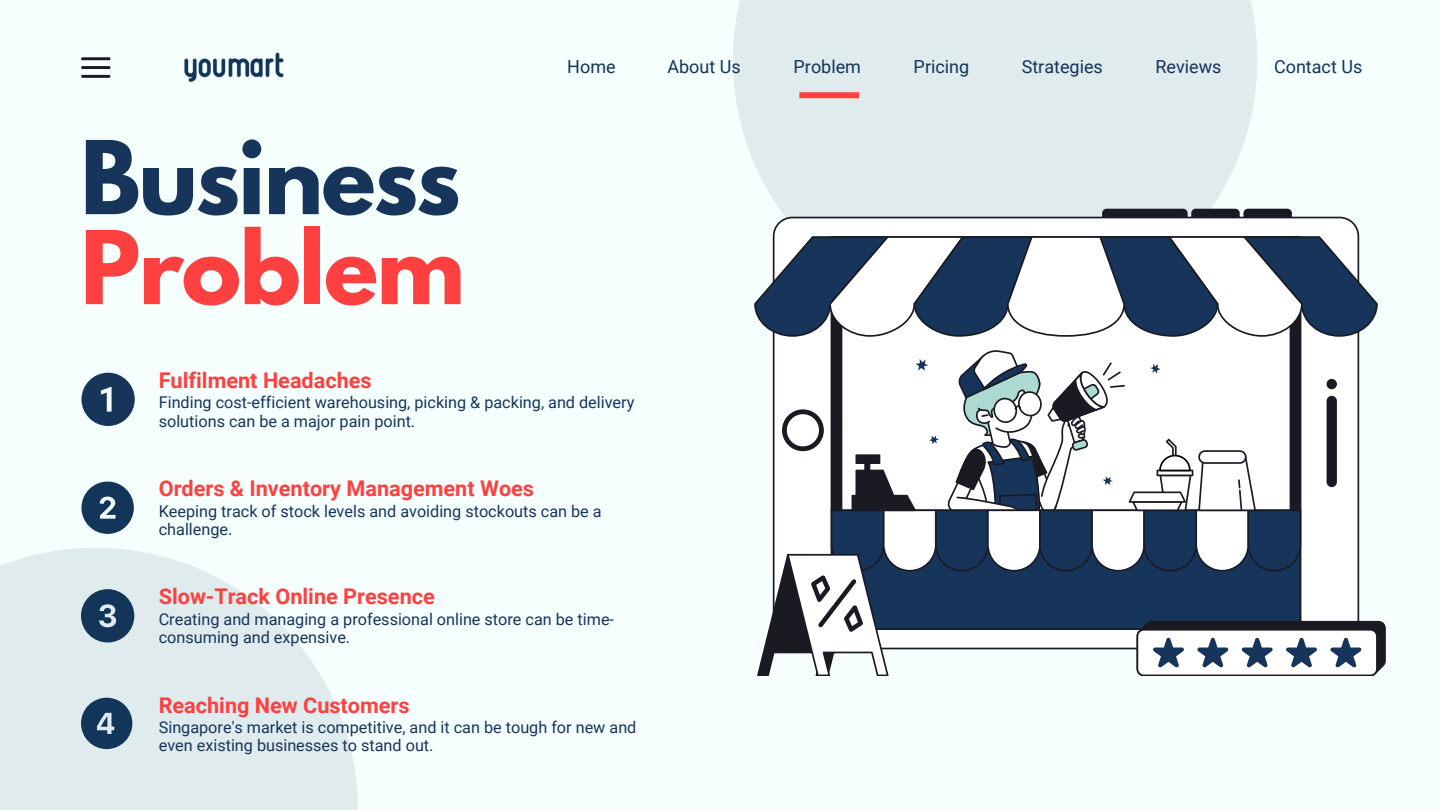
<style>
.page{position:relative;width:1440px;height:810px;background:#f5fffe}
.page>*{position:absolute;margin:0;border:0;box-sizing:border-box;transform-origin:0 0}
.t1{font:700 90px/90px "League Spartan";letter-spacing:-.02em;color:#17355a}
.t2{font:700 21.7px "Roboto";color:#ff4040}
.t3{font:18px "Roboto";color:#133559}
.t4{font:16.2px/18.7px "Roboto";color:#17355a}
.s1{color:#ff4040}
</style>
<div class="page">
<div style="left:733px;top:0;width:524px;height:322px;background:linear-gradient(to bottom,#d8e5e8,#f4fefd)"></div>
<svg style="left:81px;top:57px;width:29px;height:21px"></svg>
<svg style="left:1102px;top:209px;width:190px;height:8px"></svg>
<svg style="left:773px;top:217px;width:586px;height:19px;fill:#fff"></svg>
<svg style="left:754px;top:236px;width:632px;height:440px"></svg>
<svg style="left:0;top:548px;width:358px;height:262px;fill:#dfebed"></svg>
<img style="left:184px;top:52px;width:100px;height:29px">
<svg style="left:81px;top:373px;width:54px;height:53px"></svg>
<svg style="left:81px;top:482px;width:53px;height:52px"></svg>
<svg style="left:81px;top:589px;width:53px;height:53px"></svg>
<svg style="left:81px;top:698px;width:51px;height:51px"></svg>
<div style="left:799px;top:92px;width:60px;height:6px;background:#ff4040"></div>
<p class="t1" style="left:80px;top:144px;width:386px">Business<br><span class="s1">Problem</span></p>
<p class="t2" style="left:159px;top:367px;width:214px">Fulfilment Headaches</p>
<p class="t3" style="left:567px;top:57px;width:50px">Home</p>
<p class="t3" style="left:667px;top:57px;width:75px">About Us</p>
<h2 class="t3" style="left:794px;top:57px;width:69px">Problem</h2>
<p class="t3" style="left:914px;top:57px;width:57px">Pricing</p>
<p class="t3" style="left:1022px;top:57px;width:83px">Strategies</p>
<h2 class="t3" style="left:1156px;top:57px;width:67px">Reviews</h2>
<p class="t3" style="left:1274px;top:57px;width:90px">Contact Us</p>
<p class="t4" style="left:159px;top:393px;width:477px">Finding cost-efficient warehousing, picking &amp; packing, and delivery solutions can be a major pain point.</p>
<p class="t2" style="left:159px;top:476px;width:377px">Orders &amp; Inventory Management Woes</p>
<p class="t4" style="left:159px;top:502px;width:444px">Keeping track of stock levels and avoiding stockouts can be a challenge.</p>
<p class="t2" style="left:159px;top:584px;width:278px">Slow-Track Online Presence</p>
<p class="t4" style="left:159px;top:610px;width:457px">Creating and managing a professional online store can be time&shy;consuming and expensive.</p>
<p class="t2" style="left:159px;top:693px;width:252px">Reaching New Customers</p>
<h1 class="t4" style="left:159px;top:718px;width:479px">Singapore's market is competitive, and it can be tough for new and even existing businesses to stand out.</h1>
</div>
